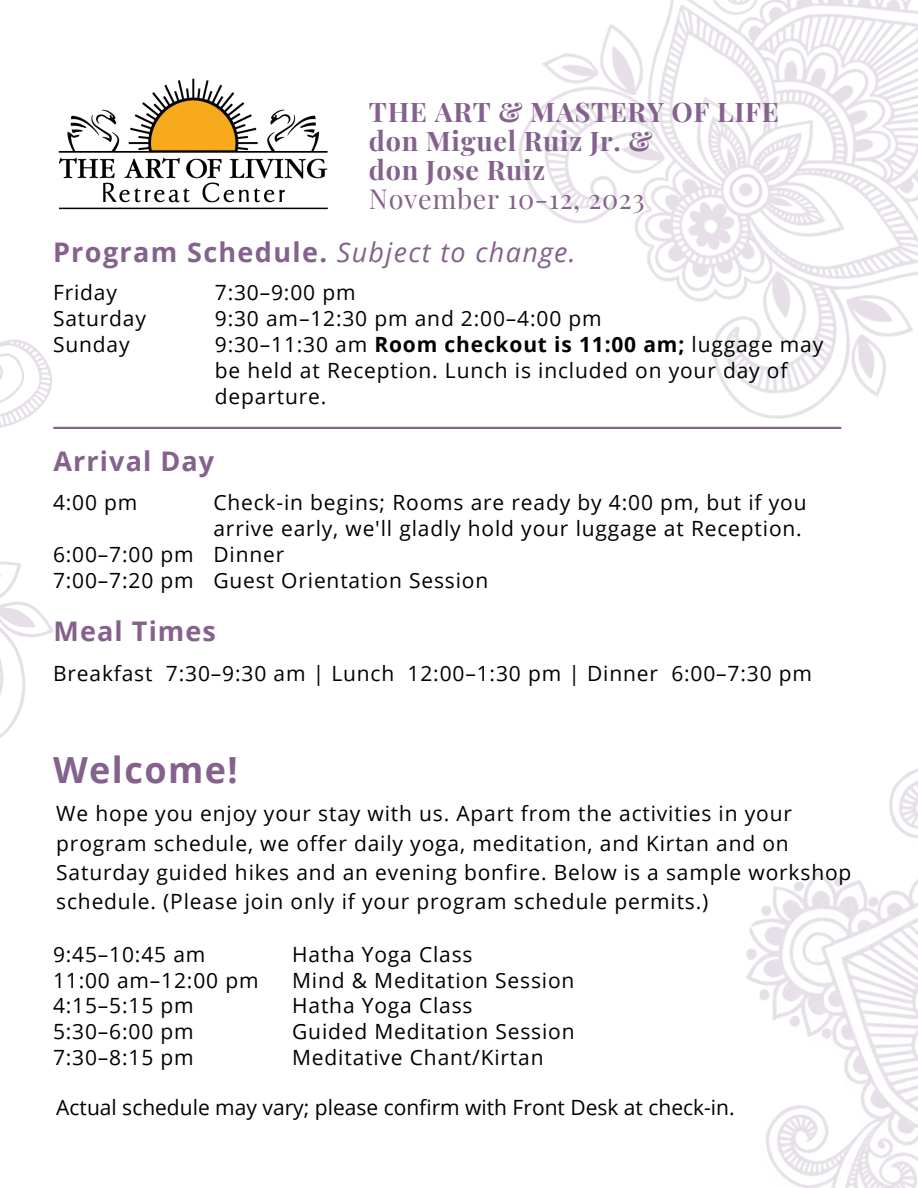
<style>
.page{position:relative;width:918px;height:1188px;background:#fff}
.page>*{position:absolute;margin:0;border:0;box-sizing:border-box;transform-origin:0 0}
.t1{font:700 36px "Open Sans";letter-spacing:.04em;color:#84628d}
.t2{font:700 27px "Open Sans";letter-spacing:.04em;color:#84628d}
.t3{font:700 27px/29.2px "Playfair Display";letter-spacing:.025em;color:#84628d}
.t4{font:27px "Playfair Display";letter-spacing:.025em;color:#84628d}
.t5{font:21px/25.8px "Open Sans";letter-spacing:.04em;color:#000}
.t6{font:21px "Open Sans";color:#000}
.s1{font-weight:400;font-style:italic}
.s2{font-weight:700}
</style>
<div class="page">
<img style="left:58px;top:78px;width:270px;height:132px">
<img style="left:428px;top:0;width:490px;height:429px">
<img style="left:0;top:339px;width:53px;height:399px">
<hr style="left:54px;top:427px;width:787px;height:2px;background:#84628d">
<img style="left:746px;top:768px;width:172px;height:420px">
<p class="t3" style="left:369px;top:96px;width:412px">THE ART &amp; MASTERY OF LIFE don Miguel Ruiz Jr. &amp;<br>don Jose Ruiz</p>
<p class="t4" style="left:369px;top:180px;width:277px">November 10-12, 2023</p>
<p class="t2" style="left:53px;top:234px;width:524px">Program Schedule. <span class="s1">Subject to change.</span></p>
<p class="t5" style="left:215px;top:279px;width:610px">7:30–9:00 pm<br>9:30 am–12:30 pm and 2:00–4:00 pm<br>9:30–11:30 am <span class="s2">Room checkout is 11:00 am;</span> luggage may be held at Reception. Lunch is included on your day of departure.</p>
<p class="t5" style="left:53px;top:279px;width:95px">Friday<br>Saturday<br>Sunday</p>
<p class="t2" style="left:54px;top:442px;width:162px">Arrival Day</p>
<p class="t5" style="left:53px;top:489px;width:86px">4:00 pm</p>
<p class="t5" style="left:53px;top:541px;width:142px">6:00–7:00 pm<br>7:00–7:20 pm</p>
<p class="t5" style="left:213px;top:489px;width:595px">Check-in begins; Rooms are ready by 4:00 pm, but if you arrive early, we'll gladly hold your luggage at Reception.<br>Dinner<br>Guest Orientation Session</p>
<p class="t2" style="left:54px;top:612px;width:164px">Meal Times</p>
<p class="t5" style="left:53px;top:660px;width:761px">Breakfast 7:30–9:30 am | Lunch 12:00–1:30 pm | Dinner 6:00–7:30 pm</p>
<h1 class="t1" style="left:53px;top:745px;width:186px">Welcome!</h1>
<p class="t5" style="left:56px;top:799px;width:797px;line-height:29.2px">We hope you enjoy your stay with us. Apart from the activities in your program schedule, we offer daily yoga, meditation, and Kirtan and on Saturday guided hikes and an evening bonfire. Below is a sample workshop schedule. (Please join only if your program schedule permits.)</p>
<p class="t5" style="left:53px;top:941px;width:207px">9:45–10:45 am<br>11:00 am–12:00 pm<br>4:15–5:15 pm<br>5:30–6:00 pm<br>7:30–8:15 pm</p>
<p class="t5" style="left:292px;top:941px;width:284px">Hatha Yoga Class<br>Mind &amp; Meditation Session<br>Hatha Yoga Class<br>Guided Meditation Session<br>Meditative Chant/Kirtan</p>
<p class="t6" style="left:56px;top:1093px;width:680px">Actual schedule may vary; please confirm with Front Desk at check-in.</p>
</div>
